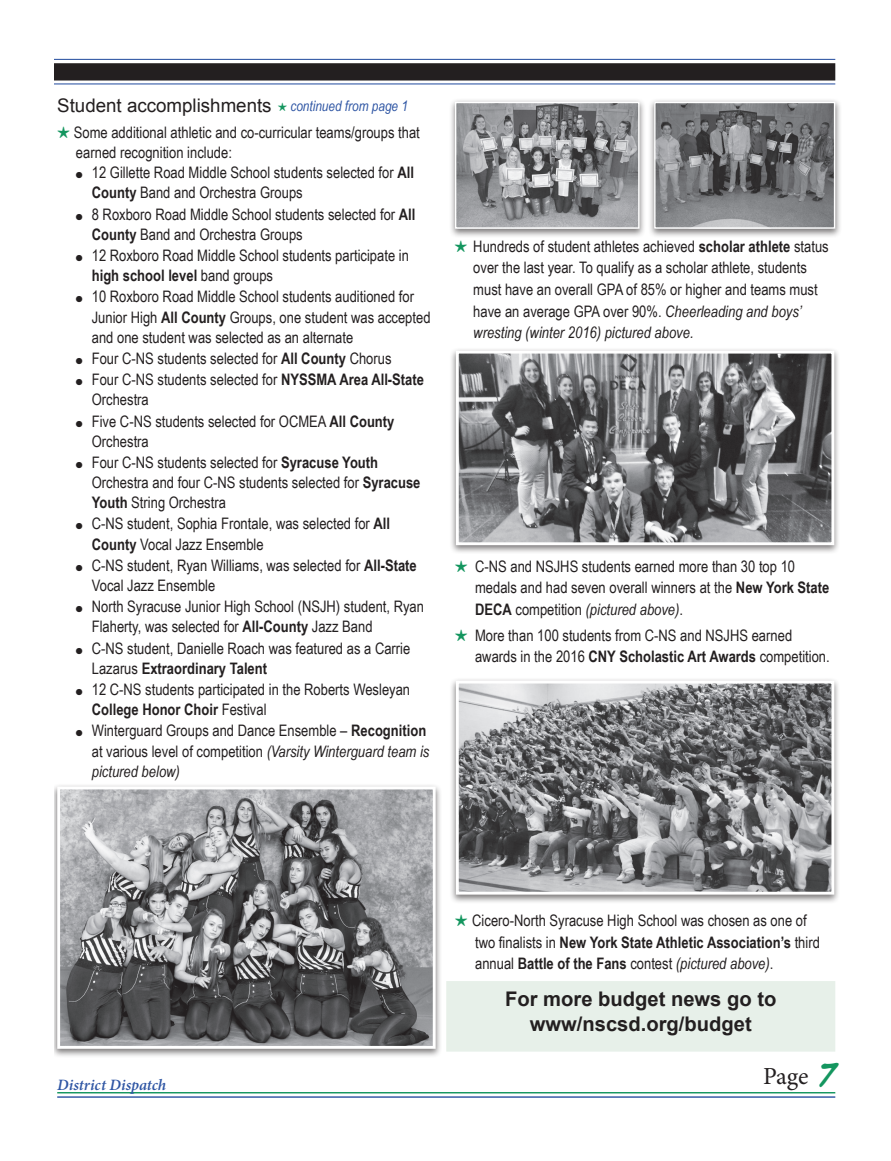
<style>
.page{position:relative;width:891px;height:1161px;background:#fff}
.page>*{position:absolute;margin:0;border:0;box-sizing:border-box;transform-origin:0 0}
.t1{font:24.45px "Minion Pro";color:#231f20}
.t2{font:700 20.1px/24.5px "Arial";color:#231f20;text-align:center}
.t3{font:18.75px "Arial";color:#231f20}
.t4{font:15.9px/20.2px "Arial Narrow";color:#231f20}
.t5{font:italic 600 15.9px "Minion Pro";color:#2f56a4}
.s1{font-family:"Monotype Sorts";font-size:11.55px;color:#14965f}
.s2{font-family:"Arial Narrow";font-style:italic;font-size:14.4px;color:#2f56a4}
.s3{font-family:"Monotype Sorts";color:#14965f}
.s4{font-weight:700}
.s5{font-style:italic}
.s6{font-family:"Smack Attack BB";font-weight:700;font-size:28.8px;color:#14965f}
</style>
<div class="page">
<hr style="left:57px;top:1092px;width:778px;height:1px;background:#14965f">
<hr style="left:57px;top:1096px;width:778px;height:2px;background:#2f56a4">
<hr style="left:54px;top:59px;width:781px;height:1px;background:#2f56a4">
<hr style="left:54px;top:83px;width:781px;height:1px;background:#2f56a4">
<div style="left:54px;top:63px;width:781px;height:18px;background:#231f20"></div>
<div style="left:449px;top:99px;width:197px;height:139px;background:#231f20;opacity:.6"></div>
<img style="left:457px;top:104px;width:181px;height:123px">
<div style="left:455px;top:102px;width:185px;height:127px;border:1px solid #fff"></div>
<div style="left:648px;top:99px;width:193px;height:139px;background:#231f20;opacity:.6"></div>
<img style="left:656px;top:104px;width:177px;height:123px">
<div style="left:654px;top:102px;width:181px;height:127px;border:1px solid #fff"></div>
<div style="left:450px;top:347px;width:391px;height:207px;background:#231f20;opacity:.6"></div>
<img style="left:460px;top:355px;width:370px;height:186px">
<div style="left:456px;top:351px;width:378px;height:194px;border:3px solid #fff"></div>
<div style="left:54px;top:783px;width:388px;height:275px;background:#231f20;opacity:.6"></div>
<img style="left:61px;top:791px;width:371px;height:254px">
<div style="left:57px;top:787px;width:379px;height:262px;border:3px solid #fff"></div>
<div style="left:450px;top:677px;width:391px;height:227px;background:#231f20;opacity:.6"></div>
<img style="left:460px;top:685px;width:370px;height:206px">
<div style="left:456px;top:681px;width:378px;height:214px;border:3px solid #fff"></div>
<div style="left:448px;top:983px;width:386px;height:67px;background:#e7f0e9"></div>
<div style="left:446px;top:981px;width:389px;height:71px;border:3px solid #e7f0e9"></div>
<p class="t3" style="left:57px;top:93px;width:352px">Student accomplishments <span class="s1">H</span> <span class="s2">continued from page 1</span></p>
<p class="t4" style="left:76px;top:122px;width:345px;text-indent:-19px"><span class="s3">H</span> Some additional athletic and co-curricular teams/groups that earned recognition include:</p>
<p class="t4" style="left:92px;top:162px;width:324px;text-indent:-16px">● 12 Gillette Road Middle School students selected for <span class="s4">All<br>County</span> Band and Orchestra Groups</p>
<p class="t4" style="left:92px;top:203px;width:325px;text-indent:-16px">● 8 Roxboro Road Middle School students selected for <span class="s4">All<br>County</span> Band and Orchestra Groups</p>
<p class="t4" style="left:92px;top:245px;width:319px;text-indent:-16px">● 12 Roxboro Road Middle School students participate in <span class="s4">high school level</span> band groups</p>
<p class="t4" style="left:92px;top:286px;width:340px;text-indent:-16px">● 10 Roxboro Road Middle School students auditioned for<br>Junior High <span class="s4">All County</span> Groups, one student was accepted and one student was selected as an alternate</p>
<p class="t4" style="left:76px;top:348px;width:317px">● Four C-NS students selected for <span class="s4">All County</span> Chorus</p>
<p class="t4" style="left:92px;top:369px;width:334px;text-indent:-16px">● Four C-NS students selected for <span class="s4">NYSSMA Area All-State<br></span>Orchestra</p>
<p class="t4" style="left:92px;top:410px;width:304px;text-indent:-16px">● Five C-NS students selected for OCMEA <span class="s4">All County<br></span>Orchestra</p>
<p class="t4" style="left:92px;top:452px;width:330px;text-indent:-16px">● Four C-NS students selected for <span class="s4">Syracuse Youth<br></span>Orchestra and four C-NS students selected for <span class="s4">Syracuse<br>Youth</span> String Orchestra</p>
<p class="t4" style="left:92px;top:513px;width:300px;text-indent:-16px">● C-NS student, Sophia Frontale, was selected for <span class="s4">All<br>County</span> Vocal Jazz Ensemble</p>
<p class="t4" style="left:92px;top:555px;width:327px;text-indent:-16px">● C-NS student, Ryan Williams, was selected for <span class="s4">All-State<br></span>Vocal Jazz Ensemble</p>
<p class="t4" style="left:92px;top:596px;width:334px;text-indent:-16px">● North Syracuse Junior High School (NSJH) student, Ryan<br>Flaherty, was selected for <span class="s4">All-County</span> Jazz Band</p>
<p class="t4" style="left:92px;top:637px;width:320px;text-indent:-16px">● C-NS student, Danielle Roach was featured as a Carrie<br>Lazarus <span class="s4">Extraordinary Talent</span></p>
<p class="t4" style="left:92px;top:679px;width:320px;text-indent:-16px">● 12 C-NS students participated in the Roberts Wesleyan<br><span class="s4">College Honor Choir</span> Festival</p>
<p class="t4" style="left:92px;top:720px;width:339px;text-indent:-16px">● Winterguard Groups and Dance Ensemble – <span class="s4">Recognition </span>at various level of competition <span class="s5">(Varsity Winterguard team is pictured below)</span></p>
<p class="t4" style="left:473px;top:235px;width:357px;line-height:21.6px;text-indent:-19px"><span class="s3">H</span> Hundreds of student athletes achieved <span class="s4">scholar athlete</span> status over the last year. To qualify as a scholar athlete, students must have an overall GPA of 85% or higher and teams must have an average GPA over 90%. <span class="s5">Cheerleading and boys’ wresting (winter 2016) pictured above.</span></p>
<p class="t4" style="left:475px;top:555px;width:356px;line-height:21.6px;text-indent:-20px"><span class="s3">H</span> C-NS and NSJHS students earned more than 30 top 10 medals and had seven overall winners at the <span class="s4">New York State<br>DECA</span> competition <span class="s5">(pictured above)</span>.</p>
<p class="t4" style="left:475px;top:624px;width:356px;line-height:21.6px;text-indent:-20px"><span class="s3">H</span> More than 100 students from C-NS and NSJHS earned awards in the 2016 <span class="s4">CNY Scholastic Art Awards</span> competition.</p>
<p class="t5" style="left:57px;top:1073px;width:110px">District Dispatch</p>
<p class="t4" style="left:475px;top:909px;width:346px;line-height:21.6px;text-indent:-20px"><span class="s3">H</span> Cicero-North Syracuse High School was chosen as one of two finalists in <span class="s4">New York State Athletic Association’s</span> third annual <span class="s4">Battle of the Fans</span> contest <span class="s5">(pictured above)</span>.</p>
<p class="t2" style="left:505px;top:987px;width:273px">For more budget news go to www/nscsd.org/budget</p>
<h1 class="t1" style="left:763px;top:1060px;width:74px">Page <span class="s6">7</span></h1>
</div>
